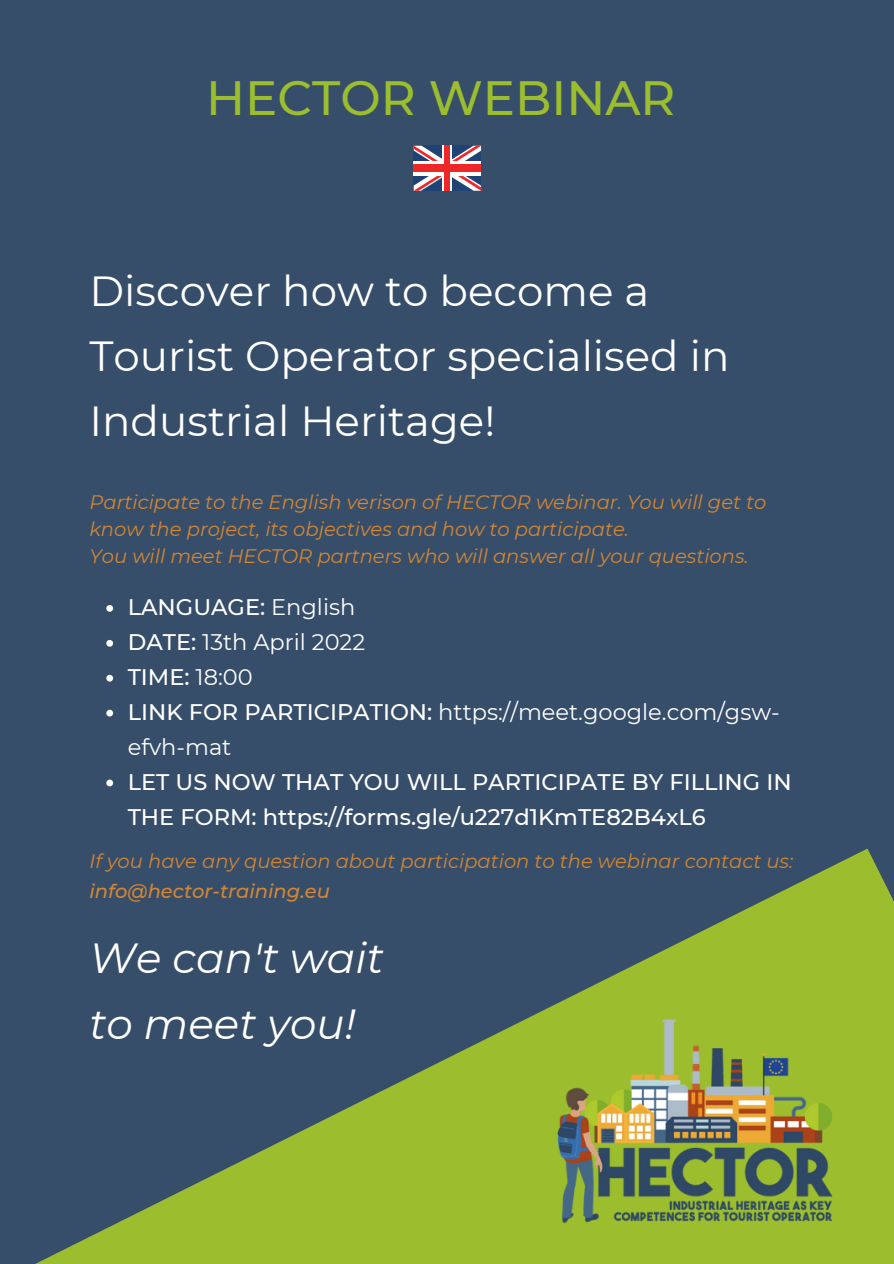
<style>
.page{position:relative;width:894px;height:1264px;background:#fff}
.page>*{position:absolute;margin:0;border:0;box-sizing:border-box;transform-origin:0 0}
.t1{font:500 48px "Montserrat";color:#9cbe2e}
.t2{font:42px/65.2px "Montserrat";color:#fff}
.t3{font:italic 42px/65.2px "Montserrat";color:#fff}
.t4{font:500 22.5px/35px "Montserrat";color:#fff}
.t5{font:22.5px/35px "Montserrat";color:#fff}
.t6{font:italic 19.5px/30.5px "Montserrat";color:#d48633}
.s1{font-weight:400}
.s2{font-weight:500}
</style>
<div class="page">
<div style="left:0;top:0;width:893px;height:1263px;background:#364e6a"></div>
<svg style="left:37px;top:848px;width:856px;height:415px"></svg>
<img style="left:548px;top:1017px;width:293px;height:206px">
<svg style="left:106px;top:605px;width:7px;height:6px"></svg>
<svg style="left:106px;top:640px;width:7px;height:6px"></svg>
<svg style="left:106px;top:675px;width:7px;height:6px"></svg>
<svg style="left:106px;top:709px;width:7px;height:7px"></svg>
<svg style="left:106px;top:779px;width:7px;height:7px"></svg>
<svg style="left:413px;top:146px;width:68px;height:45px;background:#8c7e97"></svg>
<div style="left:413px;top:161px;width:68px;height:14px;background:#fff"></div>
<div style="left:442px;top:146px;width:10px;height:45px;background:#fff"></div>
<div style="left:413px;top:164px;width:68px;height:8px;background:#ee2828"></div>
<div style="left:444px;top:146px;width:6px;height:45px;background:#ee2828"></div>
<p class="t1" style="left:206px;top:68px;width:470px">HECTOR WEBINAR</p>
<p class="t2" style="left:89px;top:258px;width:641px">Discover how to become a<br>Tourist Operator specialised in<br>Industrial Heritage!</p>
<p class="t6" style="left:89px;top:488px;width:678px;line-height:27px">Participate to the English verison of HECTOR webinar. You will get to know the project, its objectives and how to participate.</p>
<p class="t6" style="left:89px;top:540px;width:660px">You will meet HECTOR partners who will answer all your questions.</p>
<p class="t4" style="left:128px;top:589px;width:229px">LANGUAGE: <span class="s1">English</span></p>
<p class="t5" style="left:128px;top:624px;width:239px"><span class="s2">DATE:</span> 13th April 2022</p>
<p class="t4" style="left:128px;top:659px;width:126px">TIME: <span class="s1">18:00</span></p>
<p class="t5" style="left:128px;top:694px;width:653px"><span class="s2">LINK FOR PARTICIPATION:</span> https://meet.google.com/gsw&shy;efvh-mat</p>
<p class="t4" style="left:128px;top:764px;width:665px">LET US NOW THAT YOU WILL PARTICIPATE BY FILLING IN<br>THE FORM: https://forms.gle/u227d1KmTE82B4xL6</p>
<p class="t6" style="left:89px;top:845px;width:705px">If you have any question about participation to the webinar contact us: <span class="s2">info@hector-training.eu</span></p>
<p class="t3" style="left:89px;top:925px;width:296px">We can't wait to meet you!</p>
</div>
